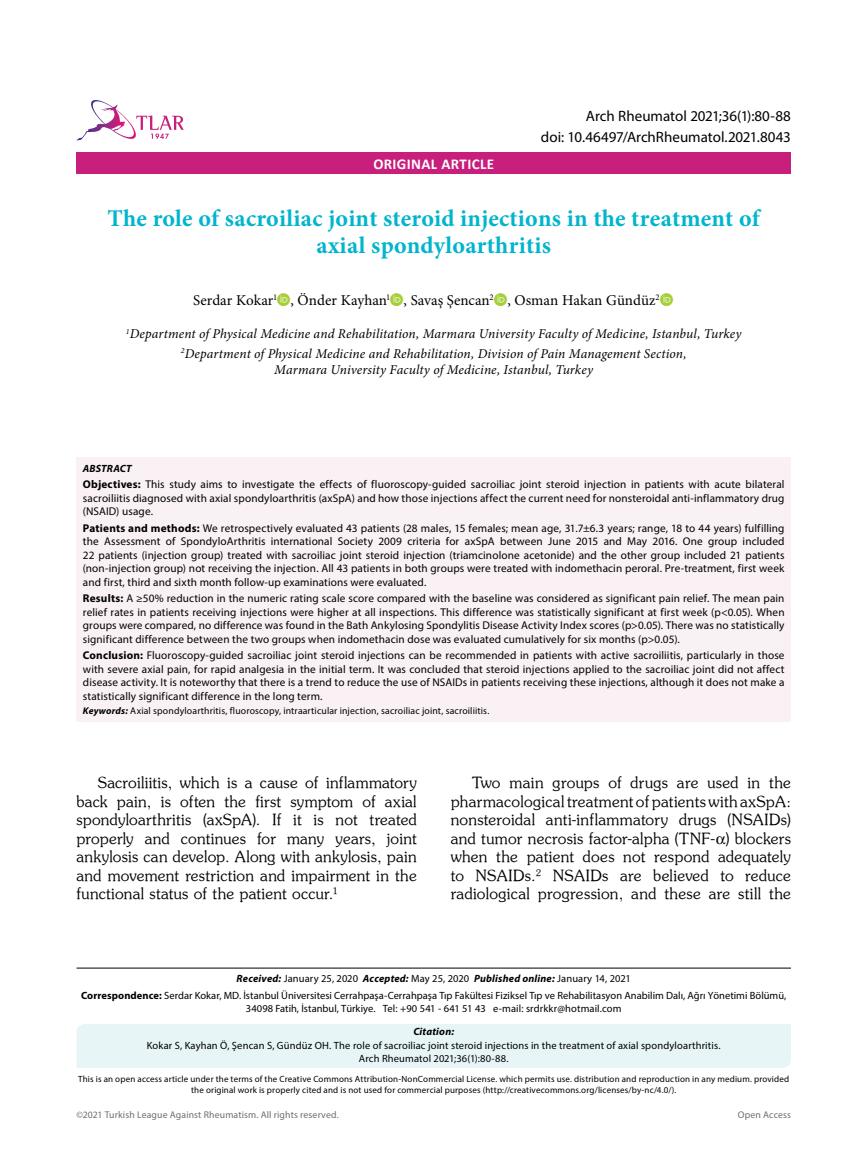
<style>
.page{position:relative;width:859px;height:1170px;background:#fff}
.page>*{position:absolute;margin:0;border:0;box-sizing:border-box;transform-origin:0 0}
.t1{font:700 24px/27px "Minion Pro";letter-spacing:.01em;color:#00b5cc;text-align:center}
.t2{font:15.45px/18.6px "Souvenir Turk";letter-spacing:.02em;color:#000;text-align:justify}
.t3{font:15px "Myriad Pro";color:#000}
.t4{font:15px "Minion Pro";color:#000}
.t5{font:700 15px "Calibri";letter-spacing:.02em;color:#fff}
.t6{font:italic 13.5px/19.5px "Minion Pro";letter-spacing:.01em;color:#000;text-align:center}
.t7{font:11.25px/13.5px "Myriad Pro";letter-spacing:.01em;color:#000;text-align:justify}
.t8{font:10.5px/16.8px "Myriad Pro";letter-spacing:.005em;color:#000;text-align:center}
.t9{font:italic 700 10.5px "Myriad Pro";letter-spacing:.02em;color:#000}
.t10{font:9.75px "Myriad Pro";letter-spacing:.015em;color:#000}
.t11{font:9.75px "Myriad Pro";letter-spacing:.015em;color:#6d6e71}
.t12{font:9px/10.8px "Myriad Pro";letter-spacing:.015em;color:#000;text-align:center}
.s1{font-weight:700}
.s2{font-weight:700;font-style:italic}
</style>
<div class="page">
<div style="left:77px;top:152px;width:714px;height:22px;background:#c81e7c"></div>
<svg style="left:76px;top:100px;width:108px;height:41px"></svg>
<hr style="left:77px;top:967px;width:714px;height:1px;background:#000">
<div style="left:77px;top:456px;width:714px;height:265px;background:#faf1f4"></div>
<div style="left:77px;top:1024px;width:714px;height:43px;background:#e7f5f7"></div>
<h3 class="t3" style="left:586px;top:107px;width:207px">Arch Rheumatol 2021;36(1):80-88</h3>
<h3 class="t5" style="left:373px;top:153px;width:122px">ORIGINAL ARTICLE</h3>
<h3 class="t3" style="left:541px;top:127px;width:251px">doi: 10.46497/ArchRheumatol.2021.8043</h3>
<h1 class="t1" style="left:108px;top:204px;width:654px">The role of sacroiliac joint steroid injections in the treatment of axial spondyloarthritis</h1>
<h3 class="t4" style="left:193px;top:290px;width:468px">Serdar Kokar<sup>1</sup> , Önder Kayhan<sup>1</sup> , Savaş Şencan<sup>2</sup> , Osman Hakan Gündüz<sup>2</sup></h3>
<p class="t6" style="left:126px;top:324px;width:617px"><sup>1</sup>Department of Physical Medicine and Rehabilitation, Marmara University Faculty of Medicine, Istanbul, Turkey<br><sup>2</sup>Department of Physical Medicine and Rehabilitation, Division of Pain Management Section,</p>
<p class="t6" style="left:274px;top:360px;width:320px">Marmara University Faculty of Medicine, Istanbul, Turkey</p>
<p class="t9" style="left:83px;top:461px;width:50px">ABSTRACT</p>
<p class="t7" style="left:83px;top:477px;width:703px"><span class="s1">Objectives:</span> This study aims to investigate the effects of fluoroscopy-guided sacroiliac joint steroid injection in patients with acute bilateral sacroiliitis diagnosed with axial spondyloarthritis (axSpA) and how those injections affect the current need for nonsteroidal anti-inflammatory drug (NSAID) usage.</p>
<p class="t7" style="left:83px;top:521px;width:703px"><span class="s1">Patients and methods:</span> We retrospectively evaluated 43 patients (28 males, 15 females; mean age, 31.7±6.3 years; range, 18 to 44 years) fulfilling the Assessment of SpondyloArthritis international Society 2009 criteria for axSpA between June 2015 and May 2016. One group included 22 patients (injection group) treated with sacroiliac joint steroid injection (triamcinolone acetonide) and the other group included 21 patients (non-injection group) not receiving the injection. All 43 patients in both groups were treated with indomethacin peroral. Pre-treatment, first week and first, third and sixth month follow-up examinations were evaluated.</p>
<p class="t7" style="left:83px;top:591px;width:703px"><span class="s1">Results:</span> A ≥50% reduction in the numeric rating scale score compared with the baseline was considered as significant pain relief. The mean pain relief rates in patients receiving injections were higher at all inspections. This difference was statistically significant at first week (p&lt;0.05). When groups were compared, no difference was found in the Bath Ankylosing Spondylitis Disease Activity Index scores (p&gt;0.05). There was no statistically significant difference between the two groups when indomethacin dose was evaluated cumulatively for six months (p&gt;0.05).</p>
<p class="t7" style="left:83px;top:648px;width:703px"><span class="s1">Conclusion:</span> Fluoroscopy-guided sacroiliac joint steroid injections can be recommended in patients with active sacroiliitis, particularly in those with severe axial pain, for rapid analgesia in the initial term. It was concluded that steroid injections applied to the sacroiliac joint did not affect disease activity. It is noteworthy that there is a trend to reduce the use of NSAIDs in patients receiving these injections, although it does not make a statistically significant difference in the long term.</p>
<p class="t10" style="left:83px;top:705px;width:408px"><span class="s2">Keywords:</span> Axial spondyloarthritis, fluoroscopy, intraarticular injection, sacroiliac joint, sacroiliitis.</p>
<p class="t2" style="left:77px;top:772px;width:342px;text-indent:21px">Sacroiliitis, which is a cause of inflammatory back pain, is often the first symptom of axial spondyloarthritis (axSpA). If it is not treated properly and continues for many years, joint ankylosis can develop. Along with ankylosis, pain and movement restriction and impairment in the functional status of the patient occur.<sup>1</sup></p>
<p class="t2" style="left:451px;top:772px;width:342px;text-indent:21px">Two main groups of drugs are used in the pharmacological treatment of patients with axSpA: nonsteroidal anti-inflammatory drugs (NSAIDs) and tumor necrosis factor-alpha (TNF- ) blockers when the patient does not respond adequately to NSAIDs.<sup>2</sup> NSAIDs are believed to reduce radiological progression, and these are still the</p>
<p class="t8" style="left:81px;top:970px;width:707px"><span class="s2">Received:</span> January 25, 2020 <span class="s2">Accepted:</span> May 25, 2020 <span class="s2">Published online:</span> January 14, 2021<br><span class="s1">Correspondence:</span> Serdar Kokar, MD. İstanbul Üniversitesi Cerrahpaşa-Cerrahpaşa Tıp Fakültesi Fiziksel Tıp ve Rehabilitasyon Anabilim Dalı, Ağrı Yönetimi Bölümü,</p>
<p class="t8" style="left:246px;top:999px;width:377px">34098 Fatih, İstanbul, Türkiye. Tel: +90 541 - 641 51 43 e-mail: srdrkkr@hotmail.com</p>
<p class="t9" style="left:413px;top:1024px;width:42px">Citation:</p>
<p class="t8" style="left:147px;top:1039px;width:575px;line-height:12.6px">Kokar S, Kayhan Ö, Şencan S, Gündüz OH. The role of sacroiliac joint steroid injections in the treatment of axial spondyloarthritis.<br>Arch Rheumatol 2021;36(1):80-88.</p>
<p class="t12" style="left:78px;top:1073px;width:713px">This is an open access article under the terms of the Creative Commons Attribution-NonCommercial License. which permits use. distribution and reproduction in any medium. provided the original work is properly cited and is not used for commercial purposes (http://creativecommons.org/licenses/by-nc/4.0/).</p>
<p class="t11" style="left:77px;top:1108px;width:264px">©2021 Turkish League Against Rheumatism. All rights reserved.</p>
<p class="t11" style="left:738px;top:1108px;width:55px">Open Access</p>
</div>
